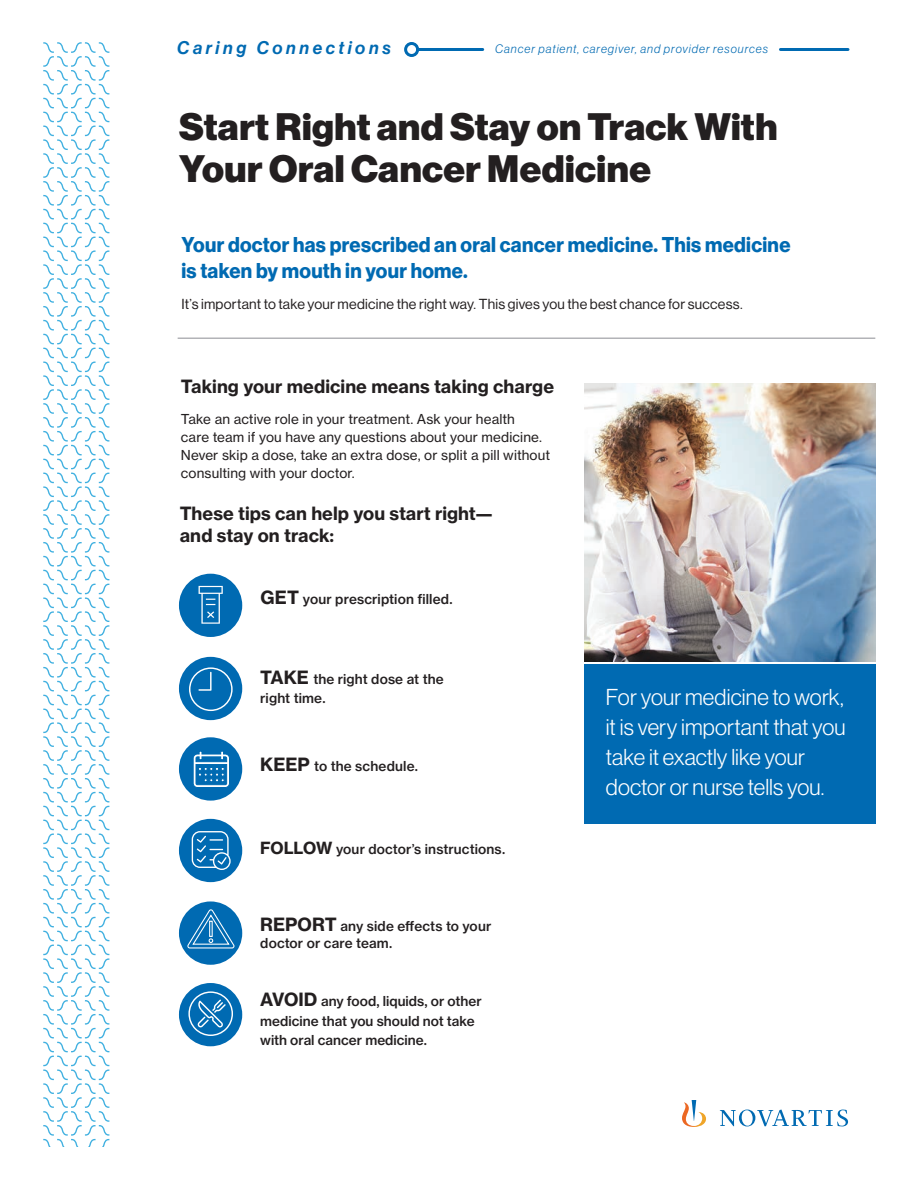
<style>
.page{position:relative;width:918px;height:1188px;background:#fff}
.page>*{position:absolute;margin:0;border:0;box-sizing:border-box;transform-origin:0 0}
.Big_opening_type{font:900 37.5px/42px "Volta Modern Display 95";letter-spacing:.01em;color:#231f20}
.Big_opening_type-2{font:300 22.5px/30px "Volta Modern Display 45";letter-spacing:.005em;color:#fff}
.Intro_Text{font:700 21px/25.5px "Volta Modern Display 75";letter-spacing:.015em;color:#006ab2;scale:.95 1}
.Body_text{font:700 18px/22.5px "Volta Modern Text 75";letter-spacing:.005em;color:#231f20}
.Subtitle_Novartis_BL{font:18px "Volta Modern Display 66 Medium Ita";letter-spacing:.2em;color:#006ab2}
.Table_body_before_bu{font:14.25px "Volta Modern Display 55 Roman";letter-spacing:.015em;color:#231f20}
.Body_text-2{font:500 13.5px/19.5px "Volta Modern Text 65";letter-spacing:.005em;color:#231f20}
.Body_text-3{font:13.5px/18px "Volta Modern Text 55 Roman";letter-spacing:.01em;color:#231f20}
.Subtitle_Novartis_BL-2{font:12px "Volta Modern Display 46 Light Ita";letter-spacing:.08em;color:#006ab2}
.s1{font-family:"Volta Modern Text 75";font-weight:700;font-size:18px}
.s2{font-family:"Volta Modern Text 75";font-weight:700;font-size:16.5px}
</style>
<div class="page">
<img style="left:584px;top:383px;width:292px;height:279px">
<hr style="left:418px;top:48px;width:65px;height:3px;background:#006ab2">
<div style="left:404px;top:42px;width:15px;height:15px;border:3px solid #006ab2;border-radius:50%"></div>
<svg style="left:43px;top:42px;width:66px;height:1105px"></svg>
<svg style="left:682px;top:1101px;width:166px;height:26px"></svg>
<hr style="left:780px;top:48px;width:68px;height:3px;background:#006ab2">
<div style="left:584px;top:665px;width:292px;height:159px;background:#006ab2"></div>
<div style="left:179px;top:574px;width:63px;height:63px;background:#006ab2;border-radius:50%"></div>
<div style="left:179px;top:657px;width:63px;height:63px;background:#006ab2;border-radius:50%"></div>
<div style="left:179px;top:737px;width:63px;height:64px;background:#006ab2;border-radius:50%"></div>
<div style="left:179px;top:819px;width:63px;height:63px;background:#006ab2;border-radius:50%"></div>
<div style="left:179px;top:901px;width:63px;height:64px;background:#006ab2;border-radius:50%"></div>
<div style="left:179px;top:983px;width:63px;height:63px;background:#006ab2;border-radius:50%"></div>
<svg style="left:199px;top:586px;width:24px;height:38px"></svg>
<svg style="left:193px;top:751px;width:37px;height:37px"></svg>
<svg style="left:192px;top:831px;width:39px;height:39px"></svg>
<svg style="left:189px;top:667px;width:44px;height:44px"></svg>
<svg style="left:188px;top:991px;width:45px;height:45px"></svg>
<svg style="left:186px;top:909px;width:49px;height:40px"></svg>
<hr style="left:178px;top:338px;width:697px;height:1px;background:#b2b3b7">
<p class="Subtitle_Novartis_BL" style="left:177px;top:37px;width:215px">Caring Connections</p>
<p class="Subtitle_Novartis_BL-2" style="left:495px;top:42px;width:274px">Cancer patient, caregiver, and provider resources</p>
<p class="Big_opening_type" style="left:179px;top:106px;width:600px">Start Right and Stay on Track With<br>Your Oral Cancer Medicine</p>
<p class="Intro_Text" style="left:181px;top:233px;width:643px">Your doctor has prescribed an oral cancer medicine. This medicine is taken by mouth in your home.</p>
<p class="Table_body_before_bu" style="left:181px;top:296px;width:563px">It’s important to take your medicine the right way. This gives you the best chance for success.</p>
<p class="Body_text" style="left:181px;top:375px;width:375px">Taking your medicine means taking charge</p>
<p class="Body_text-3" style="left:181px;top:410px;width:371px">Take an active role in your treatment. Ask your health<br>care team if you have any questions about your medicine.<br>Never skip a dose, take an extra dose, or split a pill without consulting with your doctor.</p>
<p class="Body_text" style="left:180px;top:502px;width:314px">These tips can help you start right— and stay on track:</p>
<p class="Body_text-2" style="left:260px;top:590px;width:194px"><span class="s1">GET</span> your prescription filled.</p>
<p class="Body_text-2" style="left:260px;top:669px;width:185px"><span class="s1">TAKE</span> the right dose at the right time.</p>
<p class="Body_text-2" style="left:260px;top:757px;width:159px"><span class="s1">KEEP</span> to the schedule.</p>
<p class="Body_text-2" style="left:260px;top:840px;width:246px"><span class="s2">FOLLOW</span> your doctor’s instructions.</p>
<p class="Body_text-2" style="left:260px;top:917px;width:233px;line-height:17.2px"><span class="s1">REPORT</span> any side effects to your doctor or care team.</p>
<p class="Body_text-2" style="left:260px;top:991px;width:223px"><span class="s1">AVOID</span> any food, liquids, or other medicine that you should not take with oral cancer medicine.</p>
<p class="Big_opening_type-2" style="left:606px;top:682px;width:241px">For your medicine to work, it is very important that you take it exactly like your doctor or nurse tells you.</p>
</div>
